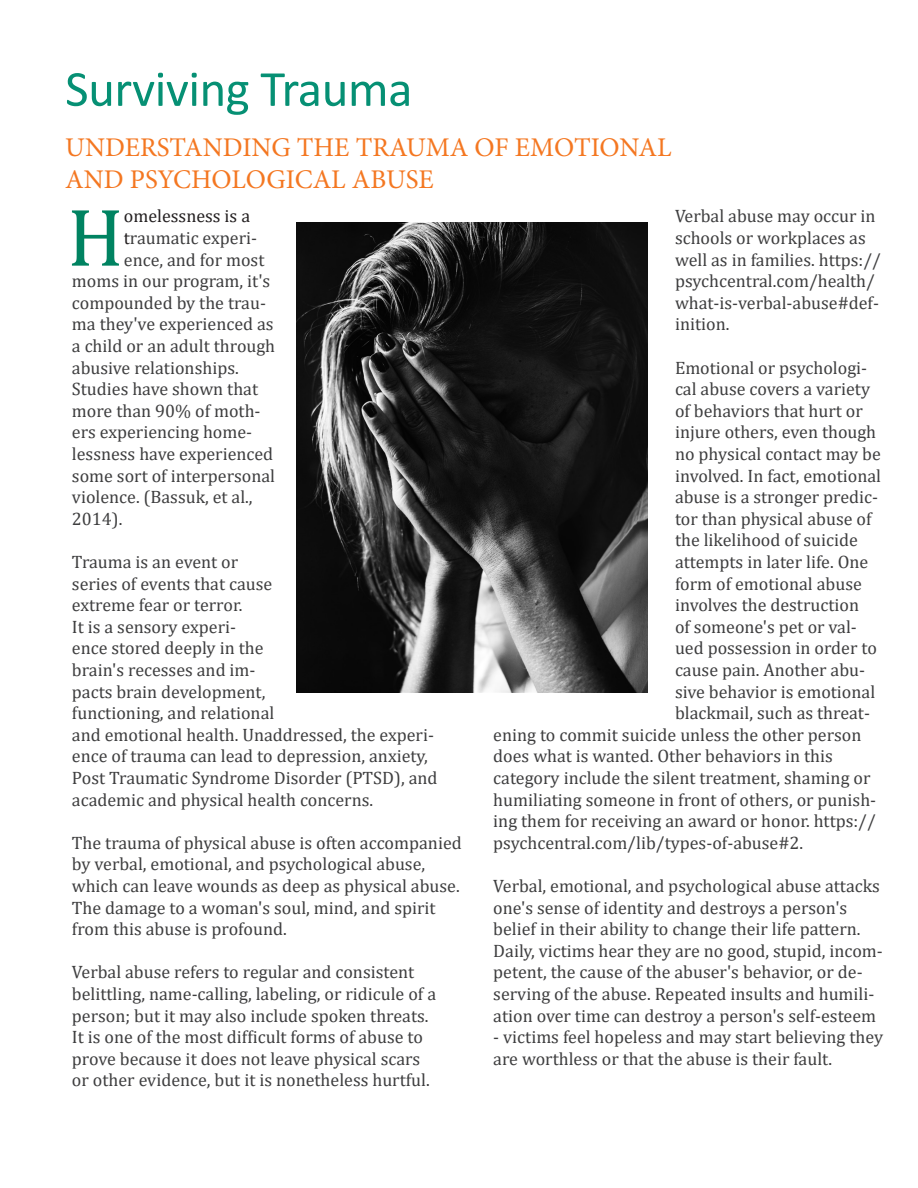
<style>
.page{position:relative;width:918px;height:1188px;background:#fff}
.page>*{position:absolute;margin:0;border:0;box-sizing:border-box;transform-origin:0 0}
.t1{font:82.8px "Cambria";color:#008361}
.Headline{font:51px "Calibri";letter-spacing:-.01em;color:#069074}
.t2{font:27px "Minion Pro";color:#f47721}
.t3{font:18px/21.6px "Cambria";color:#3e3e3f}
.t4{font:18px "Cambria";color:#231f20}
.s1{color:#231f20}
</style>
<div class="page">
<img style="left:296px;top:223px;width:352px;height:470px">
<p class="Headline" style="left:65px;top:53px;width:349px">Surviving Trauma</p>
<p class="t2" style="left:65px;top:129px;width:608px">UNDERSTANDING THE TRAUMA OF EMOTIONAL</p>
<p class="t2" style="left:65px;top:161px;width:370px">AND PSYCHOLOGICAL ABUSE</p>
<p class="t1" style="left:67px;top:189px;width:58px">H</p>
<p class="t4" style="left:124px;top:206px;width:128px">omelessness is a</p>
<p class="t3" style="left:675px;top:205px;width:208px">Verbal abuse may occur in schools or workplaces as well as in families. https:// psychcentral.com/health/ what-is-verbal-abuse#def&shy;inition.</p>
<p class="t3" style="left:675px;top:357px;width:194px">Emotional or psychologi-</p>
<p class="t3" style="left:675px;top:378px;width:197px">cal abuse covers a variety</p>
<p class="t3" style="left:675px;top:400px;width:189px">of behaviors that hurt or</p>
<p class="t3" style="left:675px;top:421px;width:203px">injure others, even though</p>
<p class="t3" style="left:675px;top:443px;width:207px">no physical contact may be</p>
<p class="t3" style="left:675px;top:465px;width:208px">involved. In fact, emotional</p>
<p class="t3" style="left:675px;top:486px;width:205px">abuse is a stronger predic-</p>
<p class="t3" style="left:675px;top:508px;width:198px">tor than physical abuse of</p>
<p class="t3" style="left:675px;top:529px;width:184px">the likelihood of suicide</p>
<p class="t3" style="left:675px;top:551px;width:195px">attempts in later life. One</p>
<p class="t3" style="left:675px;top:573px;width:188px">form of emotional abuse</p>
<p class="t3" style="left:675px;top:594px;width:186px">involves the destruction</p>
<p class="t3" style="left:675px;top:616px;width:183px">of someone's pet or val-</p>
<p class="t3" style="left:675px;top:637px;width:203px">ued possession in order to</p>
<p class="t3" style="left:675px;top:659px;width:192px">cause pain. Another abu-</p>
<p class="t3" style="left:675px;top:681px;width:202px">sive behavior is emotional</p>
<p class="t3" style="left:675px;top:702px;width:197px">blackmail, such as threat-</p>
<p class="t3" style="left:493px;top:724px;width:370px">ening to commit suicide unless the other person</p>
<p class="t3" style="left:493px;top:745px;width:341px">does what is wanted. Other behaviors in this</p>
<p class="t3" style="left:493px;top:767px;width:379px">category include the silent treatment, shaming or</p>
<p class="t3" style="left:493px;top:789px;width:384px">humiliating someone in front of others, or punish-</p>
<p class="t3" style="left:493px;top:810px;width:384px">ing them for receiving an award or honor. https://</p>
<p class="t3" style="left:493px;top:832px;width:311px">psychcentral.com/lib/types-of-abuse#2.</p>
<p class="t3" style="left:493px;top:875px;width:391px">Verbal, emotional, and psychological abuse attacks one's sense of identity and destroys a person's belief in their ability to change their life pattern.<br>Daily, victims hear they are no good, stupid, incom&shy;petent, the cause of the abuser's behavior, or de&shy;serving of the abuse. Repeated insults and humili&shy;ation over time can destroy a person's self-esteem</p>
<p class="t3" style="left:493px;top:1026px;width:391px">- victims feel hopeless and may start believing they are worthless or that the abuse is their fault.</p>
<p class="t3" style="left:124px;top:227px;width:135px"><span class="s1">t</span>raumatic experi-</p>
<p class="t3" style="left:124px;top:249px;width:142px">ence, and for most</p>
<p class="t3" style="left:72px;top:270px;width:200px">moms in our program, it's</p>
<p class="t3" style="left:72px;top:292px;width:196px">compounded by the trau-</p>
<p class="t3" style="left:72px;top:313px;width:203px">ma they've experienced as</p>
<p class="t3" style="left:72px;top:335px;width:205px">a child or an adult through</p>
<p class="t3" style="left:72px;top:357px;width:168px">abusive relationships.</p>
<p class="t3" style="left:72px;top:378px;width:188px">Studies have shown that</p>
<p class="t3" style="left:72px;top:400px;width:190px">more than 90% of moth-</p>
<p class="t3" style="left:72px;top:421px;width:182px">ers experiencing home-</p>
<p class="t3" style="left:72px;top:443px;width:203px">lessness have experienced</p>
<p class="t3" style="left:72px;top:465px;width:205px">some sort of interpersonal</p>
<p class="t3" style="left:72px;top:486px;width:182px">violence. (Bassuk, et al.,</p>
<p class="t3" style="left:72px;top:508px;width:52px">2014).</p>
<p class="t3" style="left:72px;top:551px;width:367px">Trauma is an event or<br>series of events that cause<br>extreme fear or terror.<br>It is a sensory experi-<br>ence stored deeply in the<br>brain's recesses and im-<br>pacts brain development,<br>functioning, and relational<br>and emotional health. Unaddressed, the experi&shy;ence of trauma can lead to depression, anxiety,<br>Post Traumatic Syndrome Disorder (PTSD), and academic and physical health concerns.</p>
<p class="t3" style="left:72px;top:832px;width:391px">The trauma of physical abuse is often accompanied by verbal, emotional, and psychological abuse, which can leave wounds as deep as physical abuse.<br>The damage to a woman's soul, mind, and spirit from this abuse is profound.</p>
<p class="t3" style="left:72px;top:961px;width:366px">Verbal abuse refers to regular and consistent belittling, name-calling, labeling, or ridicule of a person; but it may also include spoken threats.<br>It is one of the most difficult forms of abuse to prove because it does not leave physical scars or other evidence, but it is nonetheless hurtful.</p>
</div>
